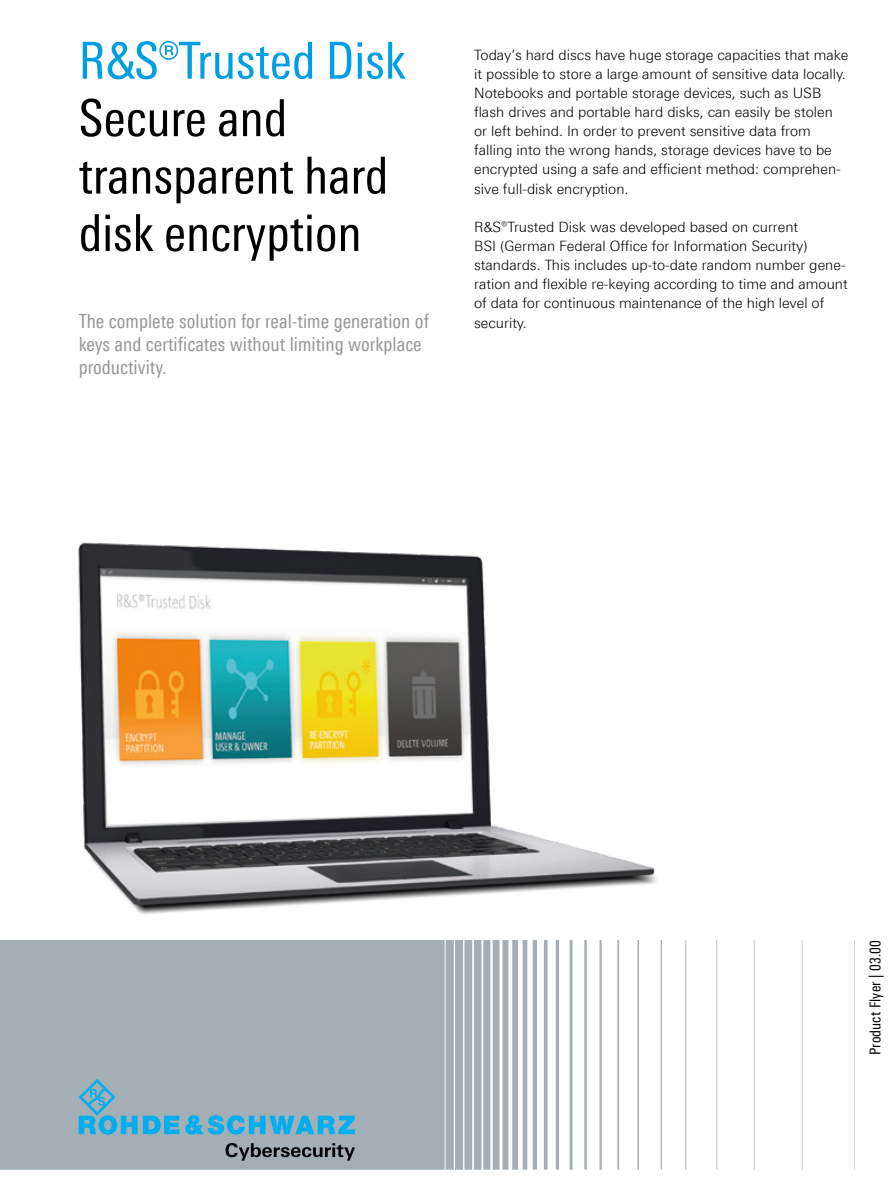
<style>
.page{position:relative;width:893px;height:1191px;background:#fff}
.page>*{position:absolute;margin:0;border:0;box-sizing:border-box;transform-origin:0 0}
.t1{font:51px/57.4px "Linotype Univers 420 Cn";color:#000}
.t2{font:51px "Linotype Univers 420 Cn";color:#009fe3}
.t3{font:19.5px/23.4px "Linotype Univers 420 Cn";color:#969798}
.t4{font:15px "Linotype Univers 420 Cn";letter-spacing:.015em;color:#000}
.t5{font:300 14.25px/19.2px "Linotype Univers 330";color:#000}
</style>
<div class="page">
<img style="left:78px;top:542px;width:579px;height:372px">
<svg style="left:0;top:940px;width:855px;height:229px;fill:#a4afb5"></svg>
<svg style="left:225px;top:1143px;width:130px;height:17px;background:#70787c"></svg>
<svg style="left:79px;top:1078px;width:58px;height:56px;background:#6eaec7"></svg>
<svg style="left:143px;top:1115px;width:212px;height:19px;background:#47aed5"></svg>
<h1 class="t2" style="left:79px;top:31px;width:328px">¸Trusted Disk</h1>
<h1 class="t1" style="left:79px;top:89px;width:311px">Secure and transparent hard disk encryption</h1>
<p class="t5" style="left:474px;top:45px;width:376px">Today’s hard discs have huge storage capacities that make it possible to store a large amount of sensitive data locally.<br>Notebooks and portable storage devices, such as USB flash drives and portable hard disks, can easily be stolen or left behind. In order to prevent sensitive data from falling into the wrong hands, storage devices have to be encrypted using a safe and efficient method: comprehen&shy;sive full-disk encryption.</p>
<p class="t5" style="left:474px;top:217px;width:375px">¸Trusted Disk was developed based on current<br>BSI (German Federal Office for Information Security) standards. This includes up-to-date random number gene&shy;ration and flexible re-keying according to time and amount of data for continuous maintenance of the high level of</p>
<h2 class="t3" style="left:79px;top:309px;width:352px">The complete solution for real-time generation of</h2>
<p class="t5" style="left:474px;top:313px;width:54px">security.</p>
<h2 class="t3" style="left:79px;top:332px;width:345px">keys and certificates without limiting workplace productivity.</h2>
<p class="t4" style="left:866px;top:1055px;width:117px;rotate:-90deg">Product Flyer | 03.00</p>
</div>
